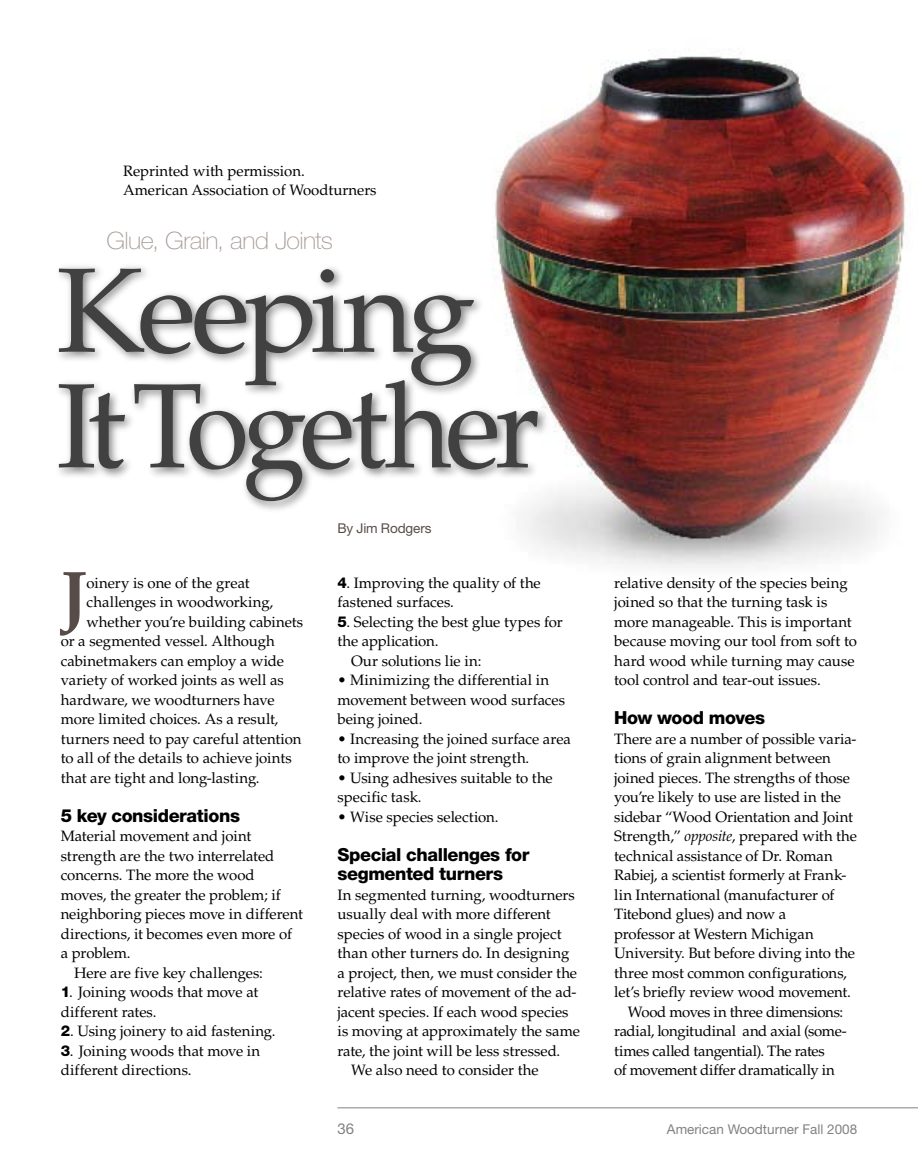
<style>
.page{position:relative;width:918px;height:1175px;background:#fff}
.page>*{position:absolute;margin:0;border:0;box-sizing:border-box;transform-origin:0 0}
.t1{font:120px/115.5px "Palatino LT Std";letter-spacing:-.055em;color:#414142}
.t2{font:700 71.1px "Palatino LT Std";color:#584c48}
.t3{font:100 24px "Helvetica Neue LT Std";letter-spacing:-.025em;color:#a79a95;scale:1.05 1}
.t4{font:800 18px/19.5px "Helvetica Neue LT Std";letter-spacing:-.025em;color:#000}
.t5{font:15px/19.5px "Palatino LT Std";letter-spacing:-.005em;color:#000}
.t6{font:15px "Palatino LT Std";letter-spacing:-.025em;color:#000}
.t7{font:15px "Helvetica Neue LT Std";color:#808284}
.t8{font:13.5px "Helvetica Neue LT Std";color:#808284}
.t9{font:13.5px "Helvetica Neue LT Std";letter-spacing:-.01em;color:#584c48}
.s1{font-family:"Helvetica Neue LT Std";font-weight:800}
.s2{font-style:italic}
</style>
<div class="page">
<hr style="left:338px;top:1107px;width:580px;height:1px;background:#808284">
<img style="left:494px;top:50px;width:413px;height:518px">
<div style="left:53px;top:262px;width:497px;height:252px;background:#000;opacity:.5"></div>
<p class="t5" style="left:123px;top:161px;width:255px">Reprinted with permission.<br>American Association of Woodturners</p>
<h3 class="t3" style="left:106px;top:227px;width:217px">Glue, Grain, and Joints</h3>
<h1 class="t1" style="left:56px;top:255px;width:486px">Keeping<br>It Together</h1>
<h2 class="t2" style="left:61px;top:555px;width:29px">J</h2>
<p class="t5" style="left:87px;top:573px;width:165px">oinery is one of the great</p>
<p class="t5" style="left:87px;top:592px;width:188px">challenges in woodworking,</p>
<p class="t5" style="left:87px;top:612px;width:218px">whether you’re building cabinets</p>
<p class="t5" style="left:61px;top:631px;width:216px">or a segmented vessel. Although</p>
<p class="t5" style="left:61px;top:651px;width:225px">cabinetmakers can employ a wide</p>
<p class="t5" style="left:61px;top:670px;width:225px">variety of worked joints as well as</p>
<p class="t5" style="left:61px;top:690px;width:215px">hardware, we woodturners have</p>
<p class="t5" style="left:61px;top:709px;width:219px">more limited choices. As a result,</p>
<p class="t5" style="left:61px;top:729px;width:242px">turners need to pay careful attention</p>
<p class="t5" style="left:61px;top:748px;width:232px">to all of the details to achieve joints</p>
<p class="t5" style="left:61px;top:768px;width:200px">that are tight and long-lasting.</p>
<p class="t4" style="left:61px;top:805px;width:181px">5 key considerations</p>
<p class="t5" style="left:61px;top:826px;width:192px">Material movement and joint</p>
<p class="t5" style="left:61px;top:846px;width:215px">strength are the two interrelated</p>
<p class="t5" style="left:61px;top:865px;width:196px">concerns. The more the wood</p>
<p class="t5" style="left:61px;top:885px;width:222px">moves, the greater the problem; if</p>
<p class="t5" style="left:61px;top:904px;width:244px">neighboring pieces move in different</p>
<p class="t5" style="left:61px;top:924px;width:233px">directions, it becomes even more of</p>
<p class="t5" style="left:61px;top:943px;width:71px">a problem.</p>
<p class="t5" style="left:74px;top:963px;width:190px">Here are five key challenges:</p>
<p class="t5" style="left:61px;top:982px;width:199px"><span class="s1">1</span>. Joining woods that move at different rates.</p>
<p class="t5" style="left:61px;top:1021px;width:216px"><span class="s1">2</span>. Using joinery to aid fastening.</p>
<p class="t5" style="left:61px;top:1041px;width:201px"><span class="s1">3</span>. Joining woods that move in different directions.</p>
<p class="t9" style="left:338px;top:519px;width:96px">By Jim Rodgers</p>
<p class="t5" style="left:338px;top:573px;width:205px"><span class="s1">4</span>. Improving the quality of the fastened surfaces.</p>
<p class="t5" style="left:338px;top:612px;width:227px"><span class="s1">5</span>. Selecting the best glue types for</p>
<p class="t5" style="left:338px;top:631px;width:103px">the application.</p>
<p class="t5" style="left:351px;top:651px;width:132px">Our solutions lie in:</p>
<p class="t5" style="left:338px;top:670px;width:229px">• Minimizing the differential in movement between wood surfaces being joined.</p>
<p class="t5" style="left:338px;top:729px;width:235px">• Increasing the joined surface area to improve the joint strength.</p>
<p class="t5" style="left:338px;top:768px;width:217px">• Using adhesives suitable to the specific task.</p>
<p class="t5" style="left:338px;top:807px;width:163px">• Wise species selection.</p>
<p class="t4" style="left:338px;top:844px;width:193px">Special challenges for segmented turners</p>
<p class="t5" style="left:338px;top:885px;width:239px">In segmented turning, woodturners</p>
<p class="t5" style="left:338px;top:904px;width:215px">usually deal with more different</p>
<p class="t5" style="left:338px;top:924px;width:226px">species of wood in a single project</p>
<p class="t5" style="left:338px;top:943px;width:234px">than other turners do. In designing</p>
<p class="t5" style="left:338px;top:963px;width:241px">a project, then, we must consider the</p>
<p class="t5" style="left:338px;top:982px;width:241px">relative rates of movement of the ad-</p>
<p class="t5" style="left:338px;top:1002px;width:233px">jacent species. If each wood species</p>
<p class="t5" style="left:338px;top:1021px;width:244px">is moving at approximately the same</p>
<p class="t5" style="left:338px;top:1041px;width:224px">rate, the joint will be less stressed.</p>
<p class="t5" style="left:351px;top:1060px;width:189px">We also need to consider the</p>
<p class="t5" style="left:614px;top:573px;width:244px">relative density of the species being joined so that the turning task is more manageable. This is important because moving our tool from soft to hard wood while turning may cause tool control and tear-out issues.</p>
<p class="t4" style="left:614px;top:708px;width:152px">How wood moves</p>
<p class="t5" style="left:614px;top:729px;width:244px">There are a number of possible varia-</p>
<p class="t5" style="left:614px;top:748px;width:218px">tions of grain alignment between</p>
<p class="t5" style="left:614px;top:768px;width:237px">joined pieces. The strengths of those</p>
<p class="t5" style="left:614px;top:787px;width:228px">you’re likely to use are listed in the</p>
<p class="t5" style="left:614px;top:807px;width:240px">sidebar “Wood Orientation and Joint</p>
<p class="t5" style="left:614px;top:826px;width:244px">Strength,” <span class="s2">opposite</span>, prepared with the</p>
<p class="t5" style="left:614px;top:846px;width:220px">technical assistance of Dr. Roman</p>
<p class="t5" style="left:614px;top:865px;width:234px">Rabiej, a scientist formerly at Frank-</p>
<p class="t5" style="left:614px;top:885px;width:222px">lin International (manufacturer of</p>
<p class="t5" style="left:614px;top:904px;width:173px">Titebond glues) and now a</p>
<p class="t5" style="left:614px;top:924px;width:201px">professor at Western Michigan</p>
<p class="t5" style="left:614px;top:943px;width:242px">University. But before diving into the</p>
<p class="t5" style="left:614px;top:963px;width:234px">three most common configurations,</p>
<p class="t5" style="left:614px;top:982px;width:238px">let’s briefly review wood movement.</p>
<p class="t5" style="left:628px;top:1002px;width:217px">Wood moves in three dimensions:</p>
<p class="t5" style="left:614px;top:1021px;width:234px">radial, longitudinal and axial (some-</p>
<p class="t5" style="left:614px;top:1041px;width:212px">times called tangential). The rates</p>
<p class="t6" style="left:614px;top:1061px;width:222px">of movement differ dramatically in</p>
<p class="t7" style="left:338px;top:1119px;width:18px">36</p>
<p class="t8" style="left:667px;top:1120px;width:192px">American Woodturner Fall 2008</p>
</div>
